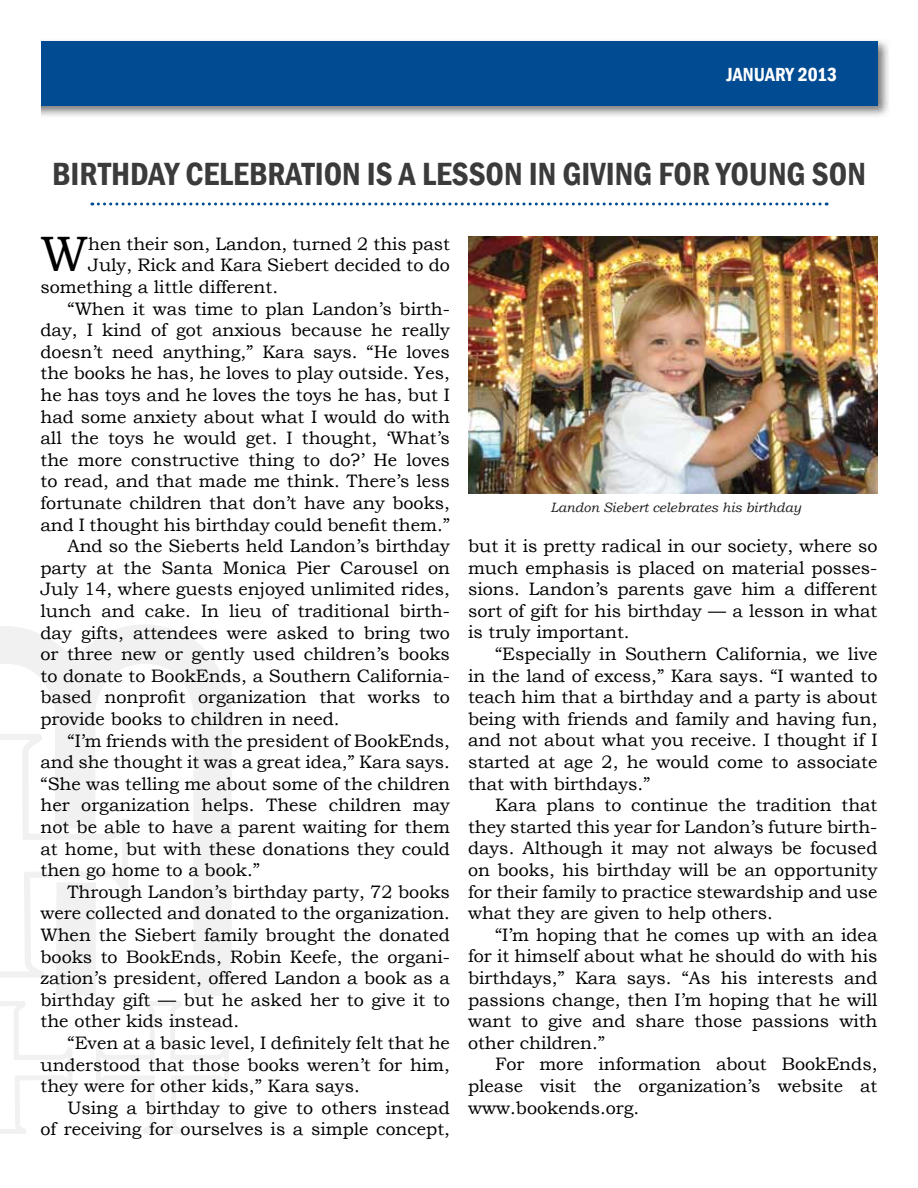
<style>
.page{position:relative;width:918px;height:1188px;background:#fff}
.page>*{position:absolute;margin:0;border:0;box-sizing:border-box;transform-origin:0 0}
.t1{font:49.65px "Bookman Old Style";color:#000}
.t2{font:600 condensed 33px "Franklin Gothic";color:#3b3b3c}
.t3{font:600 condensed 19.5px "Franklin Gothic";color:#fff}
.t4{font:18px/21.6px "Bookman Old Style";color:#000;text-align:justify}
.t5{font:italic 13.5px "Bookman Old Style";color:#1a1a1a}
</style>
<div class="page">
<svg style="left:0;top:625px;width:232px;height:370px;fill:#f2f2f3"></svg>
<svg style="left:0;top:731px;width:231px;height:403px"></svg>
<svg style="left:92px;top:202px;width:728px;height:4px"></svg>
<img style="left:468px;top:237px;width:410px;height:257px">
<div style="left:0;top:37px;width:891px;height:81px;background:#000;opacity:.51"></div>
<div style="left:0;top:41px;width:878px;height:64px;background:#004b91"></div>
<div style="left:0;top:0;width:40px;height:136px;background:#fff"></div>
<p class="t3" style="left:727px;top:61px;width:112px">JANUARY 2013</p>
<h2 class="t2" style="left:52px;top:152px;width:815px">BIRTHDAY CELEBRATION IS A LESSON IN GIVING FOR YOUNG SON</h2>
<h1 class="t1" style="left:40px;top:222px;width:49px">W</h1>
<p class="t4" style="left:88px;top:233px;width:363px">hen their son, Landon, turned 2 this past</p>
<p class="t4" style="left:88px;top:255px;width:363px">July, Rick and Kara Siebert decided to do</p>
<p class="t4" style="left:41px;top:276px;width:239px">something a little different.</p>
<p class="t4" style="left:68px;top:298px;width:384px">“When it was time to plan Landon’s birth-</p>
<p class="t4" style="left:41px;top:319px;width:411px">day, I kind of got anxious because he really</p>
<p class="t4" style="left:41px;top:341px;width:411px">doesn’t need anything,” Kara says. “He loves</p>
<p class="t4" style="left:41px;top:363px;width:411px">the books he has, he loves to play outside. Yes,</p>
<p class="t4" style="left:41px;top:384px;width:411px">he has toys and he loves the toys he has, but I</p>
<p class="t4" style="left:41px;top:406px;width:411px">had some anxiety about what I would do with</p>
<p class="t4" style="left:41px;top:427px;width:411px">all the toys he would get. I thought, ‘What’s</p>
<p class="t4" style="left:41px;top:449px;width:411px">the more constructive thing to do?’ He loves</p>
<p class="t4" style="left:41px;top:471px;width:411px">to read, and that made me think. There’s less</p>
<p class="t4" style="left:41px;top:492px;width:411px">fortunate children that don’t have any books,</p>
<p class="t4" style="left:41px;top:514px;width:411px">and I thought his birthday could benefit them.”</p>
<p class="t4" style="left:68px;top:535px;width:384px">And so the Sieberts held Landon’s birthday</p>
<p class="t4" style="left:41px;top:557px;width:411px">party at the Santa Monica Pier Carousel on</p>
<p class="t4" style="left:41px;top:579px;width:411px">July 14, where guests enjoyed unlimited rides,</p>
<p class="t4" style="left:41px;top:600px;width:411px">lunch and cake. In lieu of traditional birth-</p>
<p class="t4" style="left:41px;top:622px;width:411px">day gifts, attendees were asked to bring two</p>
<p class="t4" style="left:41px;top:643px;width:411px">or three new or gently used children’s books</p>
<p class="t4" style="left:41px;top:665px;width:411px">to donate to BookEnds, a Southern California-</p>
<p class="t4" style="left:41px;top:687px;width:411px">based nonprofit organization that works to</p>
<p class="t4" style="left:41px;top:708px;width:301px">provide books to children in need.</p>
<p class="t4" style="left:68px;top:730px;width:384px">“I’m friends with the president of BookEnds,</p>
<p class="t4" style="left:41px;top:751px;width:411px">and she thought it was a great idea,” Kara says.</p>
<p class="t4" style="left:41px;top:773px;width:411px">“She was telling me about some of the children</p>
<p class="t4" style="left:41px;top:795px;width:411px">her organization helps. These children may</p>
<p class="t4" style="left:41px;top:816px;width:411px">not be able to have a parent waiting for them</p>
<p class="t4" style="left:41px;top:838px;width:411px">at home, but with these donations they could</p>
<p class="t4" style="left:41px;top:859px;width:221px">then go home to a book.”</p>
<p class="t4" style="left:68px;top:881px;width:384px">Through Landon’s birthday party, 72 books</p>
<p class="t4" style="left:41px;top:903px;width:411px">were collected and donated to the organization.</p>
<p class="t4" style="left:41px;top:924px;width:411px">When the Siebert family brought the donated</p>
<p class="t4" style="left:41px;top:946px;width:411px">books to BookEnds, Robin Keefe, the organi-</p>
<p class="t4" style="left:41px;top:967px;width:411px">zation’s president, offered Landon a book as a</p>
<p class="t4" style="left:41px;top:989px;width:411px">birthday gift — but he asked her to give it to</p>
<p class="t4" style="left:41px;top:1011px;width:200px">the other kids instead.</p>
<p class="t4" style="left:68px;top:1032px;width:384px">“Even at a basic level, I definitely felt that he</p>
<p class="t4" style="left:41px;top:1054px;width:411px">understood that those books weren’t for him,</p>
<p class="t4" style="left:41px;top:1075px;width:321px">they were for other kids,” Kara says.</p>
<p class="t4" style="left:68px;top:1097px;width:384px">Using a birthday to give to others instead</p>
<p class="t4" style="left:41px;top:1119px;width:411px">of receiving for ourselves is a simple concept,</p>
<p class="t5" style="left:550px;top:499px;width:252px">Landon Siebert celebrates his birthday</p>
<p class="t4" style="left:468px;top:535px;width:411px">but it is pretty radical in our society, where so much emphasis is placed on material posses&shy;sions. Landon’s parents gave him a different sort of gift for his birthday — a lesson in what is truly important.</p>
<p class="t4" style="left:468px;top:643px;width:411px;text-indent:27px">“Especially in Southern California, we live in the land of excess,” Kara says. “I wanted to teach him that a birthday and a party is about being with friends and family and having fun, and not about what you receive. I thought if I started at age 2, he would come to associate that with birthdays.”</p>
<p class="t4" style="left:468px;top:794px;width:411px;text-indent:27px">Kara plans to continue the tradition that they started this year for Landon’s future birth&shy;days. Although it may not always be focused on books, his birthday will be an opportunity for their family to practice stewardship and use what they are given to help others.</p>
<p class="t4" style="left:468px;top:924px;width:411px;text-indent:27px">“I’m hoping that he comes up with an idea for it himself about what he should do with his birthdays,” Kara says. “As his interests and passions change, then I’m hoping that he will want to give and share those passions with other children.”</p>
<p class="t4" style="left:468px;top:1054px;width:411px;text-indent:27px">For more information about BookEnds, please visit the organization’s website at www.bookends.org.</p>
</div>
